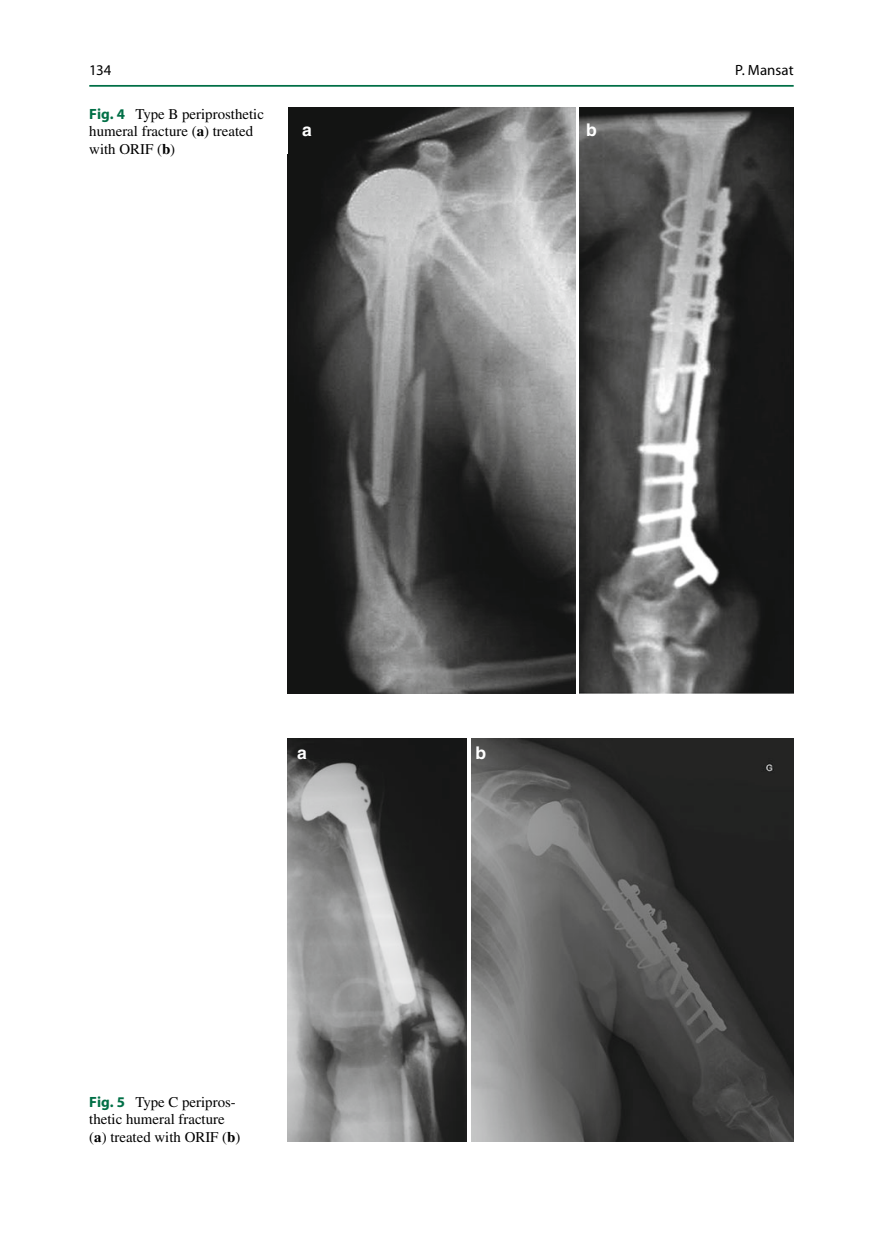
<style>
.page{position:relative;width:883px;height:1260px;background:#fff}
.page>*{position:absolute;margin:0;border:0;box-sizing:border-box;transform-origin:0 0}
.t1{font:700 17.5px "Helvetica";color:#fff}
.t2{font:14.88px/17.5px "Times";color:#000}
.t3{font:14.88px "Myriad";letter-spacing:.005em;color:#000}
.s1{font-family:"Myriad";font-weight:700;color:#006f46}
.s2{font-weight:700}
</style>
<div class="page">
<img style="left:288px;top:107px;width:288px;height:587px">
<img style="left:579px;top:107px;width:215px;height:587px">
<img style="left:472px;top:738px;width:322px;height:404px">
<img style="left:288px;top:738px;width:178px;height:404px">
<hr style="left:89px;top:85px;width:705px;height:2px;background:#006f46">
<p class="t3" style="left:89px;top:64px;width:24px">134</p>
<p class="t2" style="left:89px;top:106px;width:176px"><span class="s1">Fig. 4</span> Type B periprosthetic humeral fracture ( <span class="s2">a</span> ) treated with ORIF ( <span class="s2">b</span> )</p>
<p class="t1" style="left:302px;top:123px;width:11px">a</p>
<p class="t1" style="left:586px;top:123px;width:12px">b</p>
<p class="t3" style="left:735px;top:64px;width:60px">P. Mansat</p>
<p class="t1" style="left:297px;top:746px;width:11px">a</p>
<p class="t1" style="left:476px;top:746px;width:12px">b</p>
<p class="t2" style="left:89px;top:1095px;width:153px"><span class="s1">Fig. 5</span> Type C peripros&shy;thetic humeral fracture<br>( <span class="s2">a</span> ) treated with ORIF ( <span class="s2">b</span> )</p>
</div>
